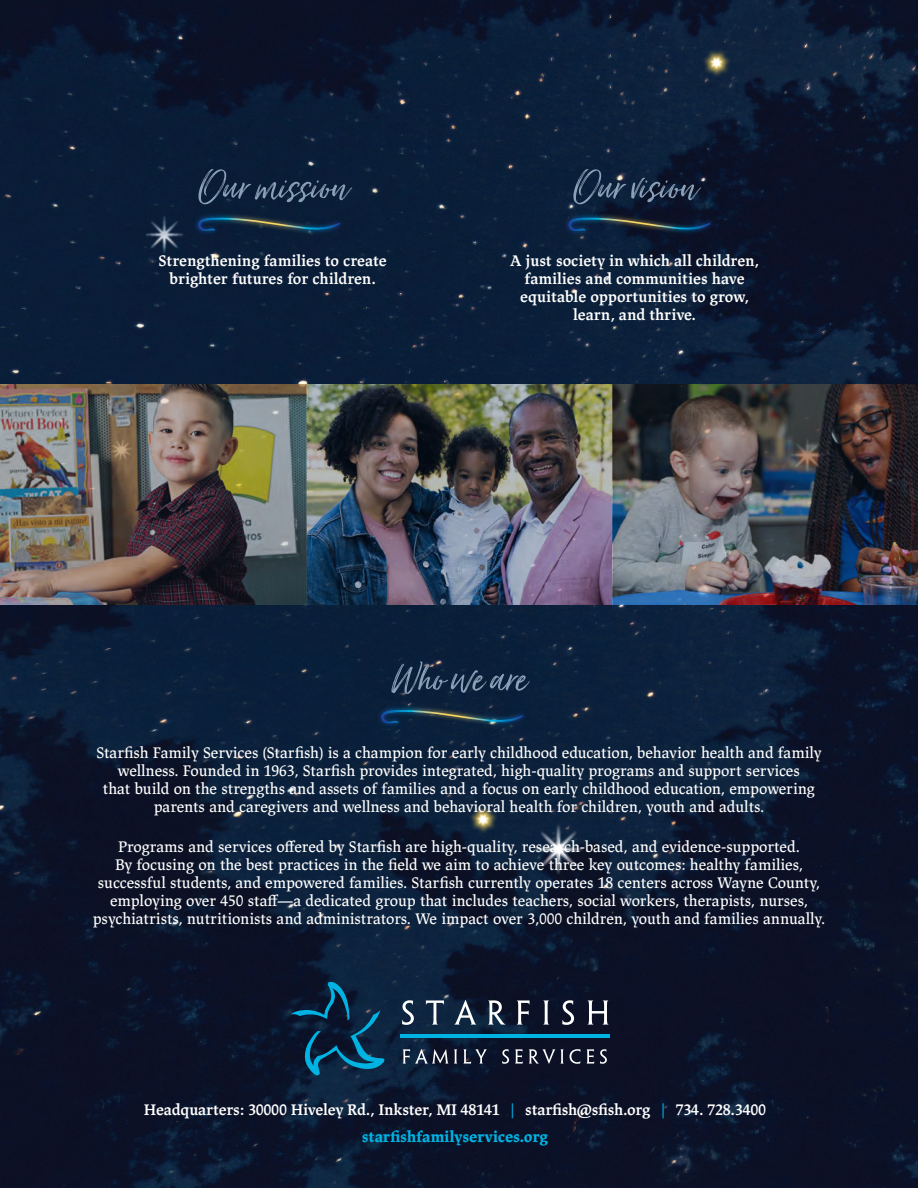
<style>
.page{position:relative;width:918px;height:1188px;background:#fff}
.page>*{position:absolute;margin:0;border:0;box-sizing:border-box;transform-origin:0 0}
.Text-Lapture{font:51px "Just Lovely Slanted";letter-spacing:-.01em;color:#8aa1b7}
.Text-Lapture-2{font:15.75px/18px "Lapture";letter-spacing:-.005em;color:#fff;text-align:center}
.Text-Lapture-3{font:600 15.75px/18px "Lapture";letter-spacing:-.01em;color:#fff;text-align:center}
.t1{font:700 15.75px "Lapture";letter-spacing:-.015em;color:#00b3e3}
.s1{color:#00b3e3}
</style>
<div class="page">
<img style="left:0;top:0;width:918px;height:1188px">
<img style="left:652px;top:0;width:129px;height:128px">
<img style="left:657px;top:4px;width:119px;height:119px">
<img style="left:796px;top:344px;width:122px;height:41px">
<img style="left:800px;top:350px;width:117px;height:35px">
<img style="left:418px;top:755px;width:130px;height:130px">
<img style="left:423px;top:761px;width:120px;height:118px">
<div style="left:92px;top:162px;width:145px;height:145px;background:#0a1d37"></div>
<img style="left:481px;top:771px;width:155px;height:156px">
<img style="left:180px;top:201px;width:173px;height:43px">
<img style="left:363px;top:694px;width:173px;height:42px">
<img style="left:551px;top:201px;width:172px;height:43px">
<svg style="left:290px;top:981px;width:96px;height:97px;background:#0a314d"></svg>
<svg style="left:402px;top:1000px;width:12px;height:25px"></svg>
<svg style="left:426px;top:1000px;width:18px;height:25px"></svg>
<svg style="left:454px;top:1000px;width:22px;height:25px"></svg>
<svg style="left:488px;top:1000px;width:17px;height:25px"></svg>
<svg style="left:517px;top:1000px;width:13px;height:25px"></svg>
<svg style="left:543px;top:1000px;width:6px;height:25px"></svg>
<svg style="left:562px;top:1000px;width:12px;height:25px"></svg>
<svg style="left:588px;top:1000px;width:20px;height:25px"></svg>
<svg style="left:403px;top:1049px;width:45px;height:15px"></svg>
<svg style="left:454px;top:1049px;width:3px;height:15px"></svg>
<svg style="left:463px;top:1049px;width:24px;height:15px"></svg>
<svg style="left:502px;top:1049px;width:7px;height:15px"></svg>
<svg style="left:515px;top:1049px;width:8px;height:15px"></svg>
<svg style="left:529px;top:1049px;width:35px;height:15px"></svg>
<svg style="left:570px;top:1049px;width:10px;height:15px"></svg>
<svg style="left:587px;top:1049px;width:7px;height:15px"></svg>
<svg style="left:600px;top:1049px;width:7px;height:15px"></svg>
<hr style="left:400px;top:1034px;width:210px;height:4px;background:#00b3e3">
<img style="left:0;top:385px;width:918px;height:219px">
<p class="Text-Lapture" style="left:198px;top:155px;width:150px">Our mission</p>
<p class="Text-Lapture-3" style="left:159px;top:252px;width:230px">Strengthening families to create brighter futures for children.</p>
<p class="Text-Lapture" style="left:572px;top:155px;width:124px">Our vision</p>
<p class="Text-Lapture-3" style="left:510px;top:252px;width:251px">A just society in which all children, families and communities have equitable opportunities to grow, learn, and thrive.</p>
<p class="Text-Lapture" style="left:392px;top:647px;width:136px">Who we are</p>
<p class="Text-Lapture-2" style="left:96px;top:743px;width:727px">Starfish Family Services (Starfish) is a champion for early childhood education, behavior health and family wellness. Founded in 1963, Starfish provides integrated, high-quality programs and support services<br>that build on the strengths and assets of families and a focus on early childhood education, empowering parents and caregivers and wellness and behavioral health for children, youth and adults.</p>
<p class="Text-Lapture-2" style="left:93px;top:838px;width:734px">Programs and services offered by Starfish are high-quality, research-based, and evidence-supported.<br>By focusing on the best practices in the field we aim to achieve three key outcomes: healthy families, successful students, and empowered families. Starfish currently operates 18 centers across Wayne County, employing over 450 staff—a dedicated group that includes teachers, social workers, therapists, nurses, psychiatrists, nutritionists and administrators. We impact over 3,000 children, youth and families annually.</p>
<p class="Text-Lapture-3" style="left:144px;top:1101px;width:624px">Headquarters: 30000 Hiveley Rd., Inkster, MI 48141 <span class="s1">|</span> starfish@sfish.org <span class="s1">|</span> 734. 728.3400</p>
<p class="t1" style="left:362px;top:1127px;width:188px">starfishfamilyservices.org</p>
</div>
